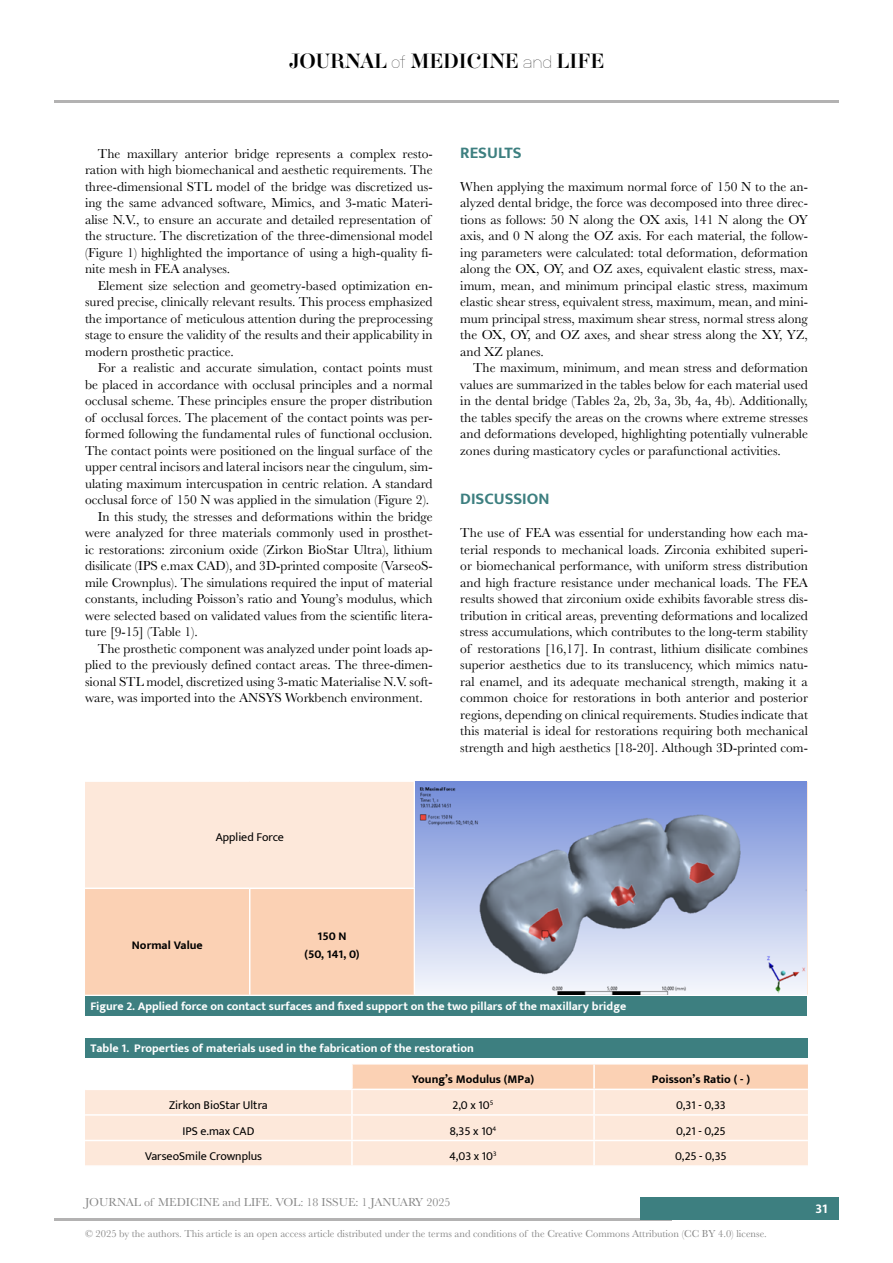
<style>
.page{position:relative;width:893px;height:1263px;background:#fff}
.page>*{position:absolute;margin:0;border:0;box-sizing:border-box;transform-origin:0 0}
.t1{font:18px "Aker Brygge Display";color:#000}
.t2{font:700 16.5px "Mukta";color:#3d7f80}
.t3{font:13.5px/16.5px "Baskerville";color:#000;text-align:justify}
.t4{font:700 13.5px "Mukta";color:#fff}
.t5{font:700 12px "Mukta";color:#fff}
.t6{font:12px "Mukta";color:#000}
.t7{font:700 12px/18px "Mukta";color:#000;text-align:center}
.t8{font:12px "Baskerville";color:#878787}
.t9{font:10.5px "Baskerville";color:#878787}
.s1{font-family:"Neubau Grotesk Lei"}
</style>
<div class="page">
<hr style="left:54px;top:1218px;width:618px;height:2px;background:#b3b2b2">
<hr style="left:54px;top:100px;width:785px;height:2px;background:#b3b2b2">
<div style="left:641px;top:1198px;width:198px;height:22px;background:#3d7f80"></div>
<div style="left:85px;top:782px;width:723px;height:213px;background:#fde8da"></div>
<div style="left:85px;top:889px;width:329px;height:106px;background:#fbd1b4"></div>
<hr style="left:414px;top:782px;width:1px;height:105px;background:#fff">
<hr style="left:85px;top:887px;width:165px;height:2px;background:#fff">
<hr style="left:250px;top:887px;width:165px;height:2px;background:#fff">
<hr style="left:249px;top:889px;width:1px;height:106px;background:#fff">
<hr style="left:414px;top:889px;width:1px;height:106px;background:#fff">
<img style="left:415px;top:782px;width:391px;height:213px">
<div style="left:85px;top:996px;width:722px;height:20px;background:#3d7f80"></div>
<div style="left:85px;top:1038px;width:723px;height:20px;background:#3d7f80"></div>
<div style="left:353px;top:1064px;width:455px;height:24px;background:#fbd1b4"></div>
<div style="left:85px;top:1090px;width:723px;height:75px;background:#fde8da"></div>
<hr style="left:593px;top:1064px;width:2px;height:24px;background:#fff">
<hr style="left:351px;top:1090px;width:2px;height:24px;background:#fff">
<hr style="left:593px;top:1090px;width:2px;height:24px;background:#fff">
<hr style="left:85px;top:1114px;width:267px;height:2px;background:#fff">
<hr style="left:352px;top:1114px;width:242px;height:2px;background:#fff">
<hr style="left:351px;top:1116px;width:2px;height:24px;background:#fff">
<hr style="left:594px;top:1114px;width:214px;height:2px;background:#fff">
<hr style="left:593px;top:1116px;width:2px;height:24px;background:#fff">
<hr style="left:85px;top:1140px;width:267px;height:1px;background:#fff">
<hr style="left:352px;top:1140px;width:242px;height:1px;background:#fff">
<hr style="left:351px;top:1141px;width:2px;height:24px;background:#fff">
<hr style="left:594px;top:1140px;width:214px;height:1px;background:#fff">
<hr style="left:593px;top:1141px;width:2px;height:24px;background:#fff">
<h1 class="t1" style="left:289px;top:49px;width:317px">JOURNAL <span class="s1">of</span> MEDICINE <span class="s1">and</span> LIFE</h1>
<p class="t3" style="left:85px;top:145px;width:349px;text-align:left;text-indent:13px">The maxillary anterior bridge represents a complex resto&shy;ration with high biomechanical and aesthetic requirements. The three-dimensional STL model of the bridge was discretized us&shy;ing the same advanced software, Mimics, and 3-matic Materi&shy;alise N.V., to ensure an accurate and detailed representation of the structure. The discretization of the three-dimensional model (Figure 1) highlighted the importance of using a high-quality fi&shy;nite mesh in FEA analyses.</p>
<p class="t3" style="left:85px;top:277px;width:349px;text-indent:13px">Element size selection and geometry-based optimization en&shy;sured precise, clinically relevant results. This process emphasized the importance of meticulous attention during the preprocessing stage to ensure the validity of the results and their applicability in modern prosthetic practice.</p>
<p class="t3" style="left:98px;top:360px;width:336px">For a realistic and accurate simulation, contact points must</p>
<p class="t3" style="left:85px;top:376px;width:349px">be placed in accordance with occlusal principles and a normal</p>
<p class="t3" style="left:85px;top:393px;width:349px">occlusal scheme. These principles ensure the proper distribution</p>
<p class="t3" style="left:85px;top:409px;width:349px">of occlusal forces. The placement of the contact points was per-</p>
<p class="t3" style="left:85px;top:426px;width:349px">formed following the fundamental rules of functional occlusion.</p>
<p class="t3" style="left:85px;top:442px;width:349px">The contact points were positioned on the lingual surface of the</p>
<p class="t3" style="left:85px;top:459px;width:349px">upper central incisors and lateral incisors near the cingulum, sim-</p>
<p class="t3" style="left:85px;top:475px;width:349px">ulating maximum intercuspation in centric relation. A standard</p>
<p class="t3" style="left:85px;top:492px;width:346px">occlusal force of 150 N was applied in the simulation (Figure 2).</p>
<p class="t3" style="left:98px;top:508px;width:336px">In this study, the stresses and deformations within the bridge</p>
<p class="t3" style="left:85px;top:525px;width:349px">were analyzed for three materials commonly used in prosthet-</p>
<p class="t3" style="left:85px;top:541px;width:349px">ic restorations: zirconium oxide (Zirkon BioStar Ultra), lithium</p>
<p class="t3" style="left:85px;top:558px;width:349px">disilicate (IPS e.max CAD), and 3D-printed composite (VarseoS-</p>
<p class="t3" style="left:85px;top:574px;width:349px">mile Crownplus). The simulations required the input of material</p>
<p class="t3" style="left:85px;top:591px;width:349px">constants, including Poisson’s ratio and Young’s modulus, which</p>
<p class="t3" style="left:85px;top:607px;width:349px">were selected based on validated values from the scientific litera-</p>
<p class="t3" style="left:85px;top:624px;width:114px">ture [9-15] (Table 1).</p>
<p class="t3" style="left:98px;top:640px;width:336px">The prosthetic component was analyzed under point loads ap-</p>
<p class="t3" style="left:85px;top:657px;width:349px">plied to the previously defined contact areas. The three-dimen-</p>
<p class="t3" style="left:85px;top:673px;width:349px">sional STL model, discretized using 3-matic Materialise N.V. soft-</p>
<p class="t3" style="left:85px;top:690px;width:339px">ware, was imported into the ANSYS Workbench environment.</p>
<p class="t2" style="left:460px;top:142px;width:63px">RESULTS</p>
<p class="t3" style="left:460px;top:178px;width:349px">When applying the maximum normal force of 150 N to the an&shy;alyzed dental bridge, the force was decomposed into three direc&shy;tions as follows: 50 N along the OX axis, 141 N along the OY axis, and 0 N along the OZ axis. For each material, the follow&shy;ing parameters were calculated: total deformation, deformation along the OX, OY, and OZ axes, equivalent elastic stress, max&shy;imum, mean, and minimum principal elastic stress, maximum elastic shear stress, equivalent stress, maximum, mean, and mini&shy;mum principal stress, maximum shear stress, normal stress along the OX, OY, and OZ axes, and shear stress along the XY, YZ, and XZ planes.</p>
<p class="t3" style="left:460px;top:360px;width:349px;text-indent:13px">The maximum, minimum, and mean stress and deformation values are summarized in the tables below for each material used in the dental bridge (Tables 2a, 2b, 3a, 3b, 4a, 4b). Additionally, the tables specify the areas on the crowns where extreme stresses and deformations developed, highlighting potentially vulnerable zones during masticatory cycles or parafunctional activities.</p>
<p class="t2" style="left:460px;top:489px;width:91px">DISCUSSION</p>
<p class="t3" style="left:460px;top:525px;width:349px">The use of FEA was essential for understanding how each ma&shy;terial responds to mechanical loads. Zirconia exhibited superi&shy;or biomechanical performance, with uniform stress distribution and high fracture resistance under mechanical loads. The FEA results showed that zirconium oxide exhibits favorable stress dis&shy;tribution in critical areas, preventing deformations and localized stress accumulations, which contributes to the long-term stability of restorations [16,17]. In contrast, lithium disilicate combines superior aesthetics due to its translucency, which mimics natu&shy;ral enamel, and its adequate mechanical strength, making it a common choice for restorations in both anterior and posterior regions, depending on clinical requirements. Studies indicate that this material is ideal for restorations requiring both mechanical strength and high aesthetics [18-20]. Although 3D-printed com-</p>
<p class="t6" style="left:216px;top:830px;width:69px">Applied Force</p>
<p class="t7" style="left:132px;top:935px;width:72px">Normal Value</p>
<p class="t7" style="left:305px;top:926px;width:56px">150 N<br>(50, 141, 0)</p>
<p class="t5" style="left:90px;top:998px;width:537px">Figure 2. Applied force on contact surfaces and fixed support on the two pillars of the maxillary bridge</p>
<p class="t5" style="left:90px;top:1041px;width:385px">Table 1. Properties of materials used in the fabrication of the restoration</p>
<p class="t7" style="left:412px;top:1070px;width:124px">Young’s Modulus (MPa)</p>
<p class="t7" style="left:652px;top:1070px;width:100px">Poisson’s Ratio ( - )</p>
<p class="t6" style="left:169px;top:1098px;width:100px">Zirkon BioStar Ultra</p>
<p class="t6" style="left:453px;top:1098px;width:42px">2,0 x 10<sup>5</sup></p>
<p class="t6" style="left:676px;top:1098px;width:51px">0,31 - 0,33</p>
<p class="t6" style="left:183px;top:1123px;width:73px">IPS e.max CAD</p>
<p class="t6" style="left:450px;top:1123px;width:48px">8,35 x 10<sup>4</sup></p>
<p class="t6" style="left:676px;top:1123px;width:51px">0,21 - 0,25</p>
<p class="t6" style="left:145px;top:1149px;width:119px">VarseoSmile Crownplus</p>
<p class="t6" style="left:449px;top:1149px;width:49px">4,03 x 10<sup>3</sup></p>
<p class="t6" style="left:675px;top:1149px;width:53px">0,25 - 0,35</p>
<p class="t8" style="left:85px;top:1195px;width:367px">JOURNAL of MEDICINE and LIFE. VOL: 18 ISSUE: 1 JANUARY 2025</p>
<p class="t9" style="left:85px;top:1226px;width:683px">© 2025 by the authors. This article is an open access article distributed under the terms and conditions of the Creative Commons Attribution (CC BY 4.0) license.</p>
<p class="t4" style="left:815px;top:1200px;width:14px">31</p>
</div>
